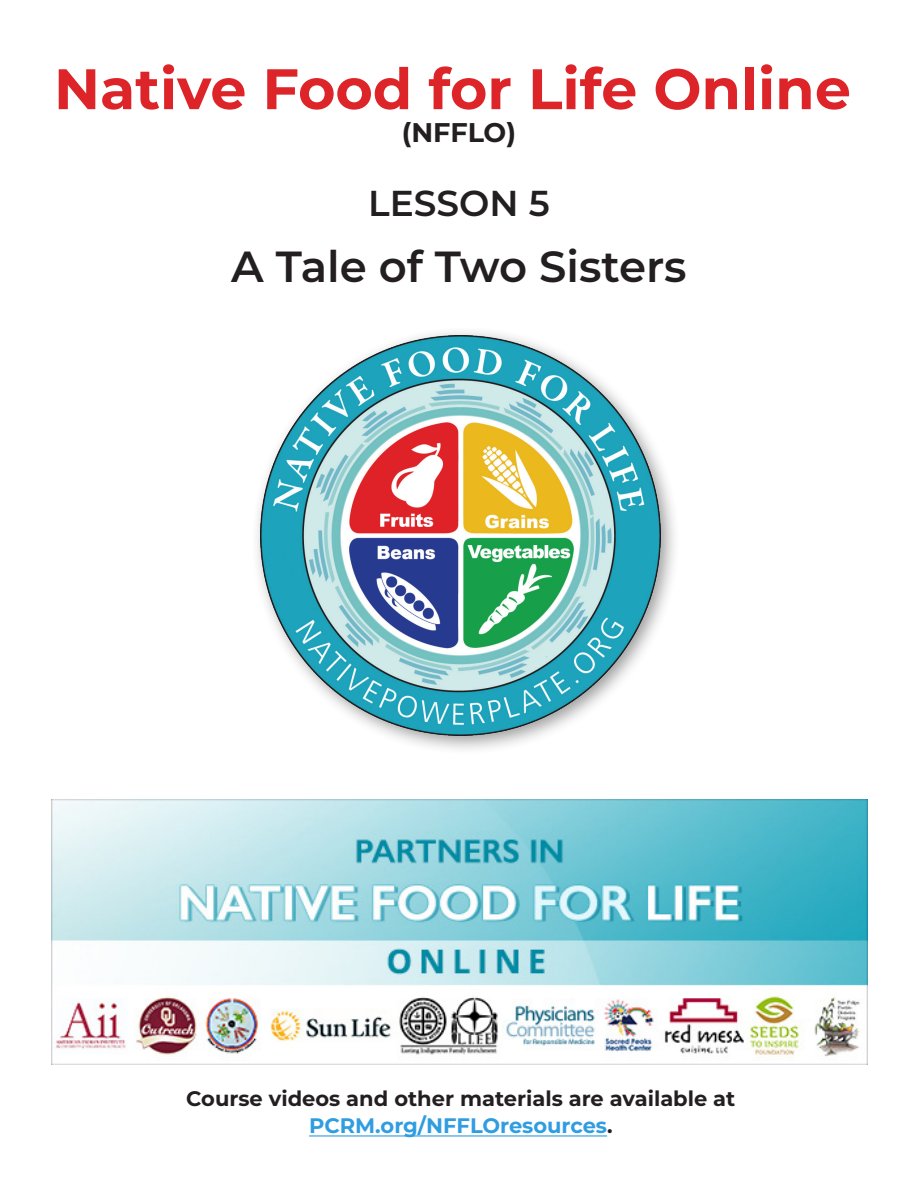
<style>
.page{position:relative;width:918px;height:1188px;background:#fff}
.page>*{position:absolute;margin:0;border:0;box-sizing:border-box;transform-origin:0 0}
.t1{font:700 57px "Montserrat";color:#dd2428}
.t2{font:600 43.5px "Montserrat";color:#231f20}
.t3{font:600 36px "Montserrat";color:#231f20}
.t4{font:700 27px "Montserrat";color:#231f20}
.t5{font:700 21px "Montserrat";color:#231f20}
.t6{font:700 21px "Montserrat";color:#309de1}
.s1{color:#231f20}
</style>
<div class="page">
<img style="left:51px;top:799px;width:817px;height:266px">
<hr style="left:309px;top:1135px;width:298px;height:2px;background:#309de1">
<div style="left:250px;top:325px;width:431px;height:431px;background:#231f20;opacity:.45"></div>
<img style="left:261px;top:336px;width:400px;height:400px">
<p class="t1" style="left:54px;top:48px;width:798px">Native Food for Life Online</p>
<p class="t4" style="left:402px;top:113px;width:116px">(NFFLO)</p>
<p class="t3" style="left:368px;top:178px;width:183px">LESSON 5</p>
<p class="t2" style="left:231px;top:235px;width:457px">A Tale of Two Sisters</p>
<p class="t5" style="left:186px;top:1083px;width:551px">Course videos and other materials are available at</p>
<p class="t6" style="left:309px;top:1110px;width:305px">PCRM.org/NFFLOresources<span class="s1">.</span></p>
</div>
